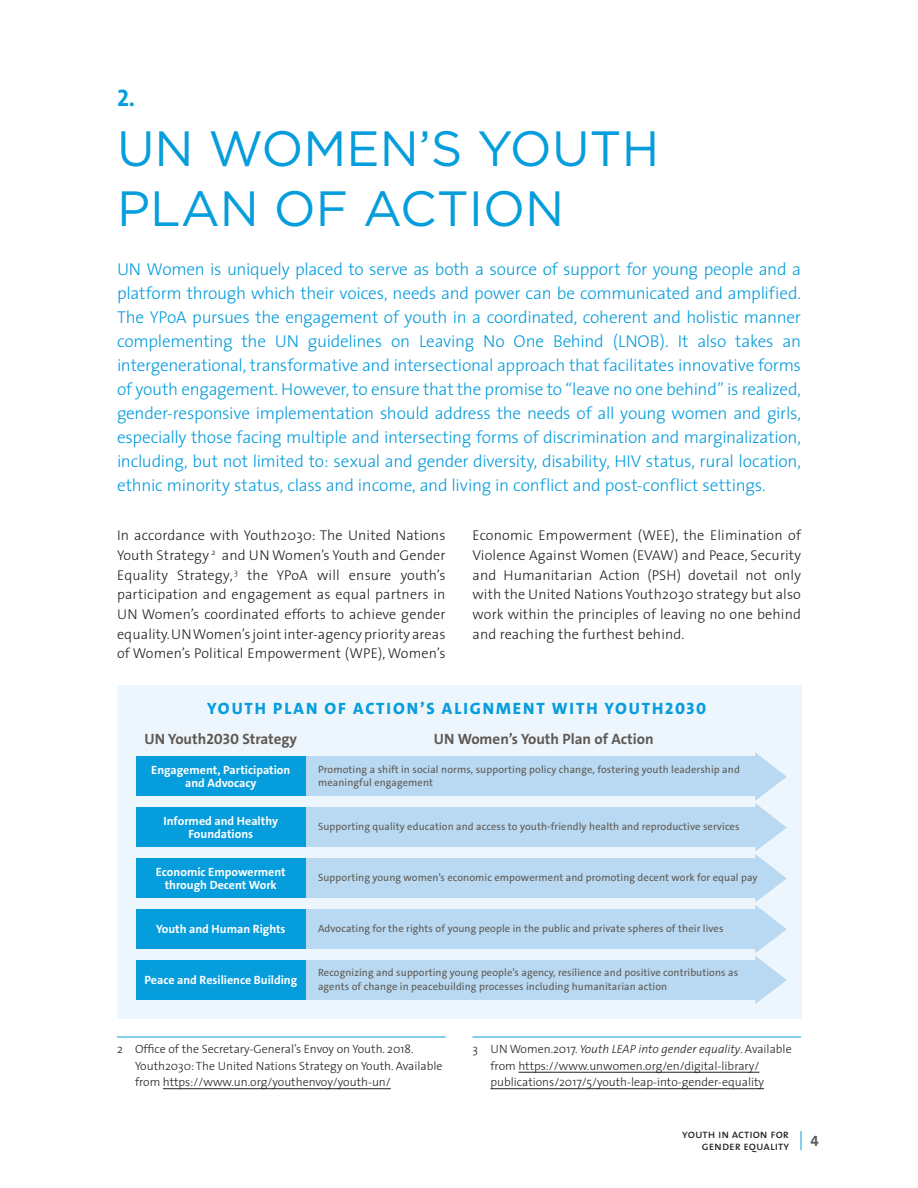
<style>
.page{position:relative;width:918px;height:1188px;background:#fff}
.page>*{position:absolute;margin:0;border:0;box-sizing:border-box;transform-origin:0 0}
.t1{font:49.5px/60px "Gotham";color:#069ddc}
.t2{font:24px "The Sans Bold Caps";color:#069ddc}
.t3{font:300 17.25px/24px "The Sans";letter-spacing:-.01em;color:#069ddc;text-align:justify}
.t4{font:800 16.5px "The Sans C4 s";letter-spacing:.12em;color:#069ddc}
.t5{font:700 15px "The Sans C4 s";color:#5e5954}
.t6{font:15px "The Sans Bold Caps";color:#57585a}
.t7{font:300 14.25px/19.6px "The Sans";letter-spacing:.01em;color:#231f20;text-align:justify}
.t8{font:300 12px/16.5px "The Sans";color:#231f20}
.t9{font:700 12px/12.8px "The Sans C4 s";color:#fff;text-align:center}
.t10{font:12px/12px "The Sans Caps";color:#231f20;text-align:right}
.t11{font:10.5px/13.2px "The Sans C4 s";letter-spacing:.01em;color:#5e5954}
.s1{font-style:italic}
</style>
<div class="page">
<svg style="left:801px;top:1131px;width:1px;height:19px"></svg>
<hr style="left:117px;top:1037px;width:329px;height:1px;background:#069ddc">
<hr style="left:163px;top:1088px;width:228px;height:1px;background:#231f20">
<hr style="left:472px;top:1037px;width:329px;height:1px;background:#069ddc">
<hr style="left:518px;top:1072px;width:241px;height:1px;background:#231f20">
<hr style="left:490px;top:1088px;width:274px;height:1px;background:#231f20">
<div style="left:117px;top:685px;width:684px;height:334px;background:#edf6fc"></div>
<div style="left:305px;top:756px;width:454px;height:40px;background:#b8d9f1"></div>
<div style="left:305px;top:807px;width:454px;height:39px;background:#b8d9f1"></div>
<div style="left:305px;top:858px;width:454px;height:39px;background:#b8d9f1"></div>
<div style="left:305px;top:909px;width:454px;height:39px;background:#b8d9f1"></div>
<div style="left:305px;top:960px;width:454px;height:39px;background:#b8d9f1"></div>
<div style="left:136px;top:756px;width:170px;height:39px;background:#069ddc"></div>
<div style="left:136px;top:807px;width:170px;height:39px;background:#069ddc"></div>
<div style="left:136px;top:858px;width:170px;height:39px;background:#069ddc"></div>
<div style="left:136px;top:909px;width:170px;height:39px;background:#069ddc"></div>
<div style="left:136px;top:960px;width:170px;height:39px;background:#069ddc"></div>
<svg style="left:755px;top:752px;width:32px;height:252px"></svg>
<h2 class="t2" style="left:117px;top:78px;width:20px">2.</h2>
<h1 class="t1" style="left:117px;top:117px;width:544px">UN WOMEN’S YOUTH<br>PLAN OF ACTION</h1>
<p class="t3" style="left:117px;top:257px;width:686px">UN Women is uniquely placed to serve as both a source of support for young people and a platform through which their voices, needs and power can be communicated and amplified.<br>The YPoA pursues the engagement of youth in a coordinated, coherent and holistic manner complementing the UN guidelines on Leaving No One Behind (LNOB). It also takes an intergenerational, transformative and intersectional approach that facilitates innovative forms of youth engagement. However, to ensure that the promise to “leave no one behind” is realized, gender-responsive implementation should address the needs of all young women and girls, especially those facing multiple and intersecting forms of discrimination and marginalization, including, but not limited to: sexual and gender diversity, disability, HIV status, rural location, ethnic minority status, class and income, and living in conflict and post-conflict settings.</p>
<p class="t7" style="left:117px;top:525px;width:330px">In accordance with Youth2030: The United Nations Youth Strategy <sup>2</sup> and UN Women’s Youth and Gender Equality Strategy, <sup>3</sup> the YPoA will ensure youth’s participation and engagement as equal partners in UN Women’s coordinated efforts to achieve gender equality. UN Women’s joint inter-agency priority areas of Women’s Political Empowerment (WPE), Women’s</p>
<p class="t7" style="left:472px;top:525px;width:330px">Economic Empowerment (WEE), the Elimination of Violence Against Women (EVAW) and Peace, Security and Humanitarian Action (PSH) dovetail not only with the United Nations Youth2030 strategy but also work within the principles of leaving no one behind and reaching the furthest behind.</p>
<p class="t4" style="left:207px;top:698px;width:501px">YOUTH PLAN OF ACTION’S ALIGNMENT WITH YOUTH2030</p>
<p class="t5" style="left:145px;top:729px;width:154px">UN Youth2030 Strategy</p>
<p class="t5" style="left:434px;top:729px;width:221px">UN Women’s Youth Plan of Action</p>
<p class="t11" style="left:318px;top:763px;width:423px">Promoting a shift in social norms, supporting policy change, fostering youth leadership and meaningful engagement</p>
<p class="t11" style="left:318px;top:820px;width:423px">Supporting quality education and access to youth-friendly health and reproductive services</p>
<p class="t9" style="left:151px;top:764px;width:141px">Engagement, Participation and Advocacy</p>
<p class="t9" style="left:164px;top:815px;width:116px">Informed and Healthy<br>Foundations</p>
<p class="t9" style="left:156px;top:865px;width:131px">Economic Empowerment through Decent Work</p>
<p class="t9" style="left:156px;top:923px;width:131px">Youth and Human Rights</p>
<p class="t9" style="left:144px;top:974px;width:154px">Peace and Resilience Building</p>
<p class="t11" style="left:318px;top:871px;width:441px">Supporting young women’s economic empowerment and promoting decent work for equal pay</p>
<p class="t11" style="left:318px;top:922px;width:407px">Advocating for the rights of young people in the public and private spheres of their lives</p>
<p class="t11" style="left:318px;top:966px;width:422px">Recognizing and supporting young people’s agency, resilience and positive contributions as agents of change in peacebuilding processes including humanitarian action</p>
<p class="t8" style="left:135px;top:1041px;width:309px;text-indent:-18px">2 Office of the Secretary-General’s Envoy on Youth. 2018.<br>Youth2030: The United Nations Strategy on Youth. Available from https://www.un.org/youthenvoy/youth-un/</p>
<p class="t8" style="left:490px;top:1041px;width:303px;text-indent:-18px">3 UN Women.2017. <span class="s1">Youth LEAP into gender equality</span>. Available from https://www.unwomen.org/en/digital-library/ publications/2017/5/youth-leap-into-gender-equality</p>
<p class="t10" style="left:682px;top:1128px;width:108px">youth in action for gender equality</p>
<p class="t6" style="left:810px;top:1129px;width:10px">4</p>
</div>
